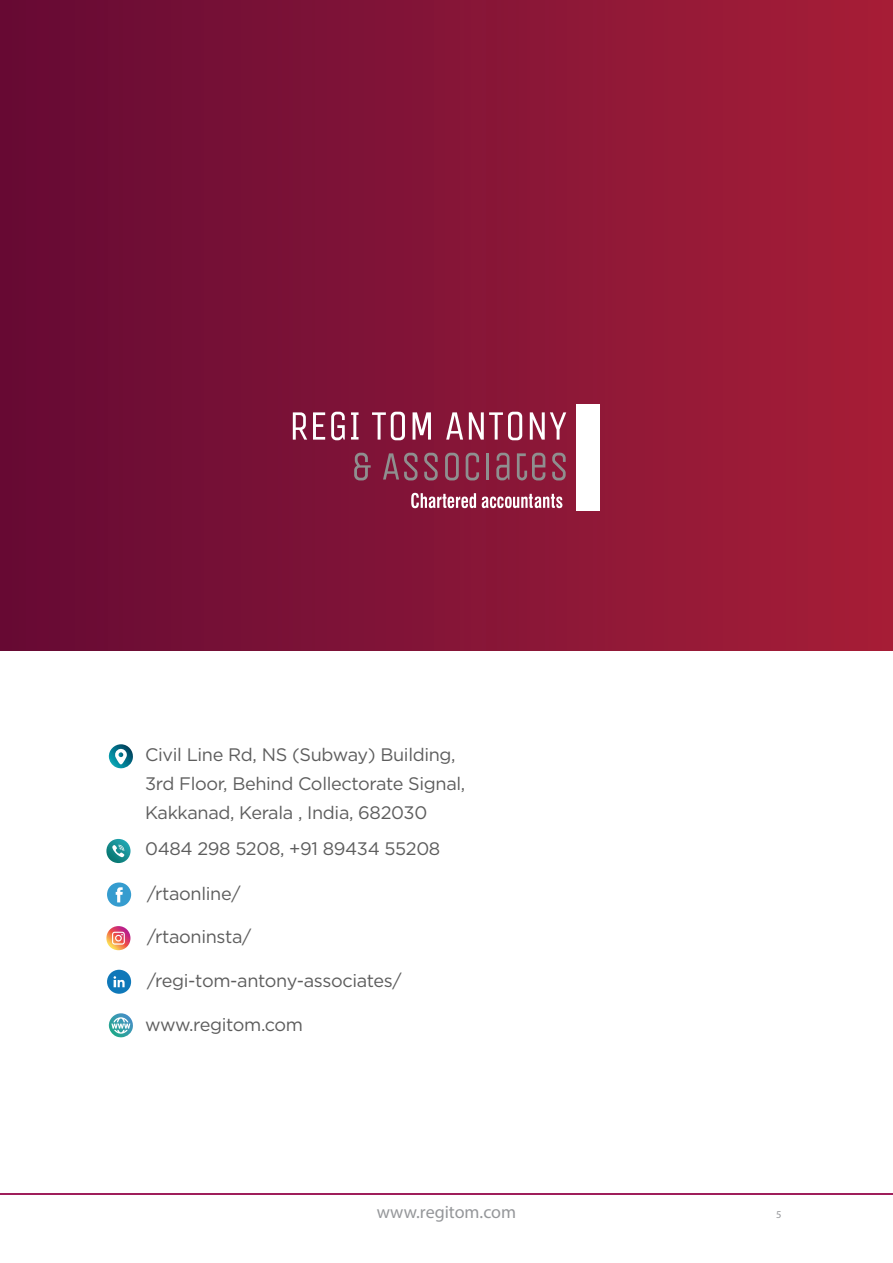
<style>
.page{position:relative;width:893px;height:1263px;background:#fff}
.page>*{position:absolute;margin:0;border:0;box-sizing:border-box;transform-origin:0 0}
.t1{font:18.15px/29px "Gotham";letter-spacing:-.02em;color:#5d5d5d}
.t2{font:18px "Myriad Pro";color:#95979a}
.t3{font:10.5px "Myriad Pro";color:#95979a}
</style>
<div class="page">
<div style="left:0;top:0;width:893px;height:650px;background:linear-gradient(to right,#650b35,#a61e38)"></div>
<svg style="left:108px;top:744px;width:25px;height:24px"></svg>
<svg style="left:108px;top:1013px;width:25px;height:24px"></svg>
<svg style="left:106px;top:926px;width:25px;height:24px"></svg>
<svg style="left:106px;top:839px;width:25px;height:24px"></svg>
<svg style="left:107px;top:970px;width:24px;height:24px"></svg>
<svg style="left:107px;top:882px;width:24px;height:25px"></svg>
<div style="left:576px;top:404px;width:24px;height:107px;background:#fff"></div>
<hr style="left:486px;top:453px;width:3px;height:26px;background:#8f8f8f">
<svg style="left:517px;top:453px;width:28px;height:27px"></svg>
<svg style="left:466px;top:453px;width:13px;height:27px"></svg>
<svg style="left:445px;top:453px;width:14px;height:27px"></svg>
<svg style="left:424px;top:453px;width:14px;height:27px"></svg>
<svg style="left:552px;top:453px;width:14px;height:27px"></svg>
<svg style="left:383px;top:453px;width:35px;height:27px"></svg>
<svg style="left:496px;top:453px;width:13px;height:27px"></svg>
<svg style="left:354px;top:453px;width:17px;height:27px"></svg>
<svg style="left:446px;top:412px;width:17px;height:28px"></svg>
<svg style="left:331px;top:412px;width:14px;height:28px"></svg>
<svg style="left:413px;top:412px;width:18px;height:28px"></svg>
<svg style="left:372px;top:412px;width:33px;height:28px"></svg>
<svg style="left:351px;top:412px;width:8px;height:28px"></svg>
<svg style="left:469px;top:412px;width:53px;height:28px"></svg>
<svg style="left:530px;top:412px;width:36px;height:28px"></svg>
<svg style="left:293px;top:412px;width:14px;height:28px"></svg>
<svg style="left:313px;top:412px;width:12px;height:28px"></svg>
<svg style="left:411px;top:493px;width:65px;height:15px"></svg>
<svg style="left:482px;top:494px;width:80px;height:14px"></svg>
<hr style="left:0;top:1193px;width:893px;height:2px;background:#9f1e5b">
<p class="t1" style="left:145px;top:739px;width:322px">Civil Line Rd, NS (Subway) Building,<br>3rd Floor, Behind Collectorate Signal,<br>Kakkanad, Kerala , India, 682030</p>
<p class="t1" style="left:145px;top:834px;width:297px">0484 298 5208, +91 89434 55208</p>
<p class="t1" style="left:147px;top:879px;width:95px">/rtaonline/</p>
<p class="t1" style="left:147px;top:921px;width:106px">/rtaoninsta/</p>
<p class="t1" style="left:147px;top:966px;width:256px">/regi-tom-antony-associates/</p>
<p class="t1" style="left:145px;top:1010px;width:160px">www.regitom.com</p>
<p class="t2" style="left:377px;top:1201px;width:141px">www.regitom.com</p>
<p class="t3" style="left:776px;top:1208px;width:7px">5</p>
</div>
